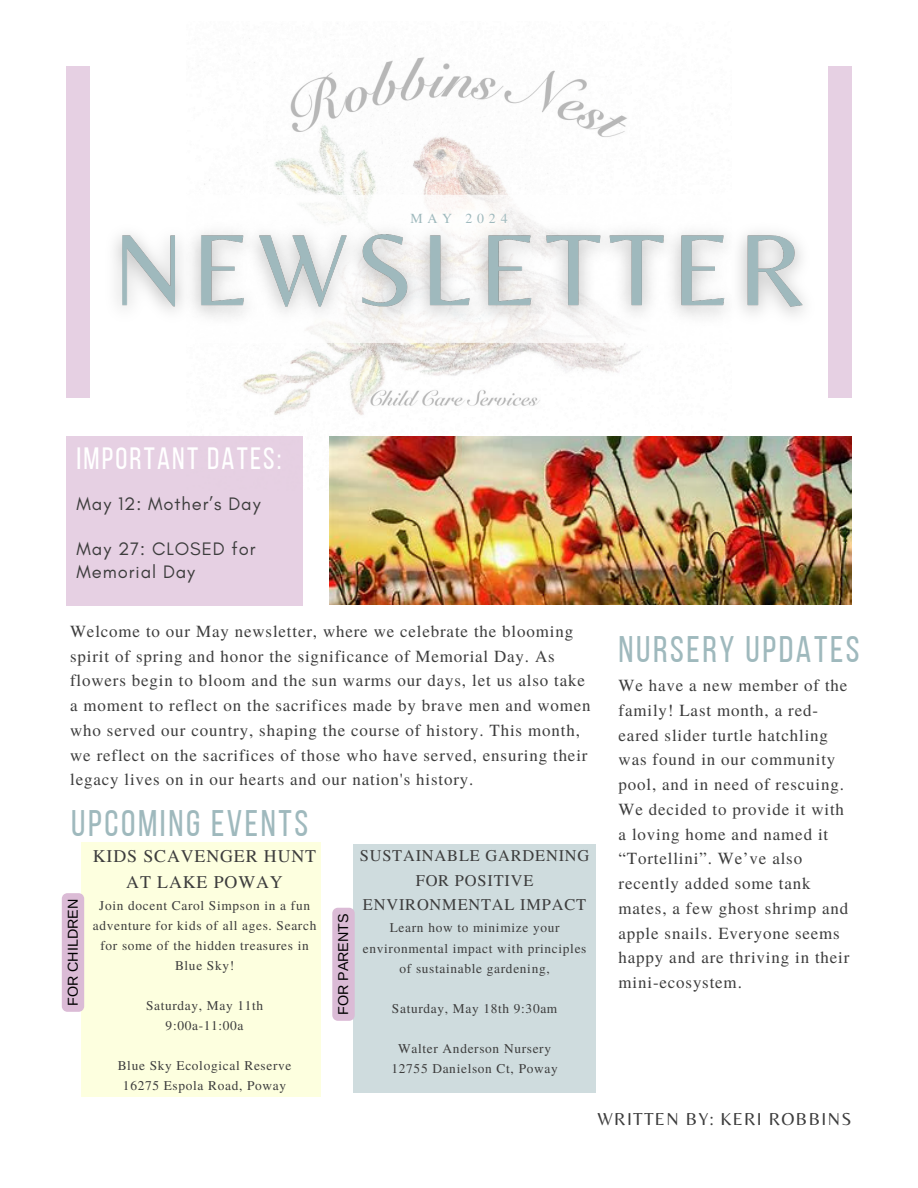
<style>
.page{position:relative;width:918px;height:1188px;background:#fff}
.page>*{position:absolute;margin:0;border:0;box-sizing:border-box;transform-origin:0 0}
.t1{font:36.9px "Bebas Neue";letter-spacing:.07em;color:#9fb9bd}
.t2{font:30.75px "Bebas Neue";letter-spacing:.07em;color:#fff}
.t3{font:18.45px/22.5px "Glacial Indifference";letter-spacing:.05em;color:#3d3d3d}
.t4{font:18px "Belleza";letter-spacing:.07em;color:#3d3d3d}
.t5{font:17.85px/26.7px "Te X Gyre Termes";letter-spacing:.05em;color:#3d3d3d;text-align:center}
.t6{font:16.95px/24.8px "Te X Gyre Termes";letter-spacing:.05em;color:#3d3d3d}
.t7{font:16.35px/24.5px "Te X Gyre Termes";letter-spacing:.05em;color:#3d3d3d;text-align:center}
.t8{font:14.25px "Arimo";color:#000}
.t9{font:13.8px "Te X Gyre Termes";letter-spacing:.35em;color:#9fb9bd}
.t10{font:13.35px/20.1px "Te X Gyre Termes";letter-spacing:.05em;color:#3d3d3d;text-align:center}
</style>
<div class="page">
<img style="left:204px;top:38px;width:437px;height:453px">
<div style="left:66px;top:67px;width:24px;height:331px;background:#e6d0e3"></div>
<div style="left:829px;top:67px;width:23px;height:331px;background:#e6d0e3"></div>
<svg style="left:204px;top:195px;width:437px;height:148px"></svg>
<div style="left:66px;top:436px;width:236px;height:170px;background:#e6d0e3"></div>
<div style="left:81px;top:842px;width:240px;height:254px;background:#fdffdf"></div>
<div style="left:354px;top:844px;width:242px;height:249px;background:#cfdcde"></div>
<img style="left:330px;top:436px;width:522px;height:169px">
<img style="left:114px;top:208px;width:715px;height:130px">
<div style="left:62px;top:893px;width:22px;height:119px;background:#dbbbd6"></div>
<svg style="left:332px;top:908px;width:23px;height:113px;background:#dbbcd6"></svg>
<h5 class="t9" style="left:410px;top:209px;width:99px">MAY 2024</h5>
<p class="t2" style="left:77px;top:446px;width:206px">IMPORTANT DATES:</p>
<p class="t3" style="left:77px;top:493px;width:185px">May 12: Mother’s Day</p>
<h6 class="t3" style="left:77px;top:538px;width:181px">May 27: CLOSED for<br>Memorial Day</h6>
<h5 class="t6" style="left:70px;top:618px;width:522px">Welcome to our May newsletter, where we celebrate the blooming spirit of spring and honor the significance of Memorial Day. As flowers begin to bloom and the sun warms our days, let us also take a moment to reflect on the sacrifices made by brave men and women who served our country, shaping the course of history. This month, we reflect on the sacrifices of those who have served, ensuring their legacy lives on in our hearts and our nation's history.</h5>
<p class="t1" style="left:71px;top:808px;width:239px">UPCOMING EVENTS</p>
<p class="t8" style="left:65px;top:1006px;width:109px;rotate:-90deg">FOR CHILDREN</p>
<p class="t5" style="left:93px;top:841px;width:225px">KIDS SCAVENGER HUNT<br>AT LAKE POWAY</p>
<p class="t10" style="left:93px;top:894px;width:225px">Join docent Carol Simpson in a fun adventure for kids of all ages. Search for some of the hidden treasures in<br>Blue Sky!</p>
<p class="t10" style="left:146px;top:995px;width:119px">Saturday, May 11th</p>
<p class="t10" style="left:166px;top:1015px;width:79px">9:00a-11:00a</p>
<h6 class="t10" style="left:118px;top:1055px;width:175px">Blue Sky Ecological Reserve</h6>
<h6 class="t10" style="left:123px;top:1075px;width:165px">16275 Espola Road, Poway</h6>
<p class="t8" style="left:335px;top:1015px;width:103px;rotate:-90deg">FOR PARENTS</p>
<p class="t7" style="left:360px;top:843px;width:231px">SUSTAINABLE GARDENING<br>FOR POSITIVE<br>ENVIRONMENTAL IMPACT</p>
<p class="t10" style="left:363px;top:917px;width:225px">Learn how to minimize your environmental impact with principles of sustainable gardening,</p>
<p class="t10" style="left:392px;top:998px;width:167px">Saturday, May 18th 9:30am</p>
<p class="t10" style="left:398px;top:1038px;width:154px">Walter Anderson Nursery</p>
<p class="t10" style="left:392px;top:1058px;width:168px">12755 Danielson Ct, Poway</p>
<h5 class="t1" style="left:619px;top:635px;width:243px">NURSERY UPDATES</h5>
<p class="t6" style="left:619px;top:672px;width:232px">We have a new member of the family! Last month, a red&shy;eared slider turtle hatchling was found in our community pool, and in need of rescuing.<br>We decided to provide it with a loving home and named it “Tortellini”. We’ve also recently added some tank mates, a few ghost shrimp and apple snails. Everyone seems happy and are thriving in their mini-ecosystem.</p>
<h2 class="t4" style="left:598px;top:1108px;width:255px">WRITTEN BY: KERI ROBBINS</h2>
</div>
